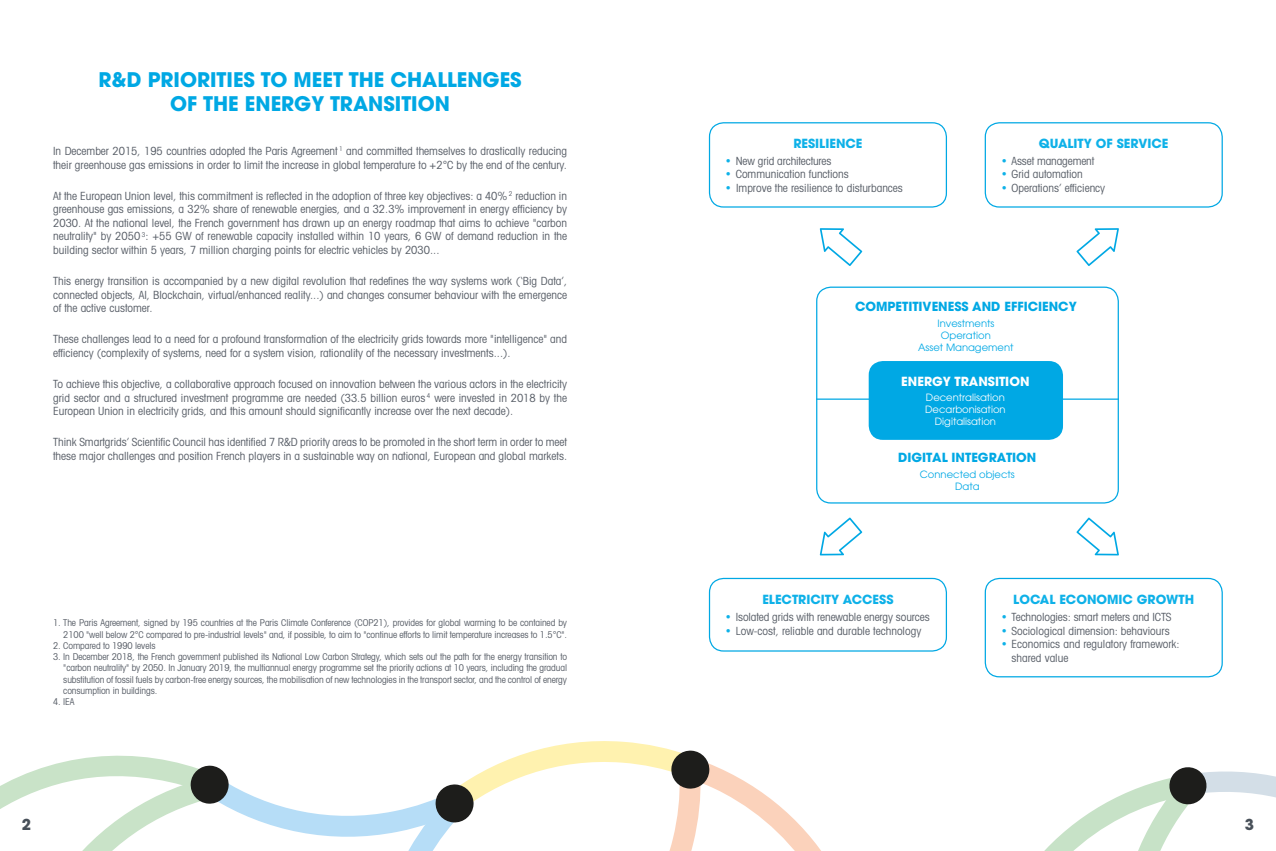
<style>
.page{position:relative;width:1276px;height:851px;background:#fff}
.page>*{position:absolute;margin:0;border:0;box-sizing:border-box;transform-origin:0 0}
.t1{font:700 20px/24px "Avant Garde";color:#00a8e4;text-align:center}
.t2{font:700 15px "Avant Garde";color:#485059}
.t3{font:700 12.5px "Avant Garde";color:#0eb1e8}
.t4{font:700 12.5px "Avant Garde";color:#00a8e4}
.t5{font:700 12.5px "Avant Garde";color:#fff}
.t6{font:condensed 11.25px/13.5px "Avant Garde";color:#575d66}
.t7{font:10px/12px "Avant Garde";color:#00a8e4;text-align:center}
.t8{font:10px/12px "Avant Garde";color:#fff;text-align:center}
.t9{font:condensed 9.38px/11.2px "Avant Garde";letter-spacing:-.01em;color:#575d66;text-align:right}
.s1{font-weight:700;font-stretch:normal;color:#0eb1e8}
</style>
<div class="page">
<div style="left:816px;top:286px;width:303px;height:217px;border:1px solid #00a8e4;border-radius:14px"></div>
<hr style="left:816px;top:398px;width:303px;height:1px;background:#00a8e4">
<div style="left:868px;top:361px;width:195px;height:79px;background:#00a8e4;border-radius:14px"></div>
<svg style="left:820px;top:517px;width:42px;height:38px"></svg>
<svg style="left:820px;top:228px;width:42px;height:38px"></svg>
<svg style="left:1076px;top:517px;width:43px;height:38px"></svg>
<svg style="left:1076px;top:228px;width:43px;height:38px"></svg>
<div style="left:709px;top:577px;width:238px;height:74px;border:1px solid #00a8e4;border-radius:14px"></div>
<div style="left:709px;top:122px;width:238px;height:85px;border:1px solid #00a8e4;border-radius:14px"></div>
<div style="left:984px;top:122px;width:238px;height:85px;border:1px solid #00a8e4;border-radius:14px"></div>
<div style="left:984px;top:577px;width:238px;height:100px;border:1px solid #00a8e4;border-radius:14px"></div>
<svg style="left:0;top:741px;width:821px;height:109px"></svg>
<svg style="left:1045px;top:767px;width:231px;height:83px"></svg>
<p class="t1" style="left:98px;top:67px;width:425px">R&amp;D PRIORITIES TO MEET THE CHALLENGES<br>OF THE ENERGY TRANSITION</p>
<p class="t6" style="left:53px;top:144px;width:515px">In December 2015, 195 countries adopted the Paris Agreement <sup>1</sup> and committed themselves to drastically reducing their greenhouse gas emissions in order to limit the increase in global temperature to +2°C by the end of the century.</p>
<p class="t6" style="left:53px;top:189px;width:515px;text-align:justify">At the European Union level, this commitment is reflected in the adoption of three key objectives: a 40% <sup>2</sup> reduction in greenhouse gas emissions, a 32% share of renewable energies, and a 32.3% improvement in energy efficiency by 2030. At the national level, the French government has drawn up an energy roadmap that aims to achieve "carbon neutrality" by 2050 <sup>3</sup>: +55 GW of renewable capacity installed within 10 years, 6 GW of demand reduction in the building sector within 5 years, 7 million charging points for electric vehicles by 2030...</p>
<p class="t6" style="left:53px;top:274px;width:515px;text-align:justify">This energy transition is accompanied by a new digital revolution that redefines the way systems work (‘Big Data’, connected objects, AI, Blockchain, virtual/enhanced reality...) and changes consumer behaviour with the emergence of the active customer.</p>
<p class="t6" style="left:53px;top:332px;width:515px">These challenges lead to a need for a profound transformation of the electricity grids towards more "intelligence" and efficiency (complexity of systems, need for a system vision, rationality of the necessary investments...).</p>
<p class="t6" style="left:53px;top:377px;width:515px;text-align:justify">To achieve this objective, a collaborative approach focused on innovation between the various actors in the electricity grid sector and a structured investment programme are needed (33.5 billion euros <sup>4</sup> were invested in 2018 by the European Union in electricity grids, and this amount should significantly increase over the next decade).</p>
<p class="t6" style="left:53px;top:435px;width:515px">Think Smartgrids’ Scientific Council has identified 7 R&amp;D priority areas to be promoted in the short term in order to meet these major challenges and position French players in a sustainable way on national, European and global markets.</p>
<p class="t9" style="left:53px;top:617px;width:515px">1. The Paris Agreement, signed by 195 countries at the Paris Climate Conference (COP21), provides for global warming to be contained by<br>2100 "well below 2°C compared to pre-industrial levels" and, if possible, to aim to "continue efforts to limit temperature increases to 1.5°C".</p>
<p class="t9" style="left:53px;top:639px;width:104px">2. Compared to 1990 levels</p>
<p class="t9" style="left:63px;top:650px;width:505px;text-align:justify;text-indent:-10px">3. In December 2018, the French government published its National Low Carbon Strategy, which sets out the path for the energy transition to "carbon neutrality" by 2050. In January 2019, the multiannual energy programme set the priority actions at 10 years, including the gradual substitution of fossil fuels by carbon-free energy sources, the mobilisation of new technologies in the transport sector, and the control of energy consumption in buildings.</p>
<p class="t9" style="left:53px;top:695px;width:23px">4. IEA</p>
<p class="t3" style="left:793px;top:135px;width:71px">RESILIENCE</p>
<p class="t6" style="left:724px;top:154px;width:109px"><span class="s1">•</span> New grid architectures</p>
<p class="t6" style="left:724px;top:167px;width:126px"><span class="s1">•</span> Communication functions</p>
<p class="t6" style="left:724px;top:181px;width:180px"><span class="s1">•</span> Improve the resilience to disturbances</p>
<p class="t3" style="left:1039px;top:135px;width:131px">QUALITY OF SERVICE</p>
<p class="t6" style="left:1000px;top:154px;width:96px"><span class="s1">•</span> Asset management</p>
<p class="t6" style="left:1000px;top:167px;width:84px"><span class="s1">•</span> Grid automation</p>
<p class="t6" style="left:1000px;top:181px;width:107px"><span class="s1">•</span> Operations’ efficiency</p>
<p class="t4" style="left:855px;top:298px;width:223px">COMPETITIVENESS AND EFFICIENCY</p>
<p class="t7" style="left:918px;top:317px;width:97px">Investments<br>Operation<br>Asset Management</p>
<p class="t5" style="left:901px;top:373px;width:130px">ENERGY TRANSITION</p>
<p class="t8" style="left:925px;top:391px;width:82px">Decentralisation<br>Decarbonisation<br>Digitalisation</p>
<p class="t4" style="left:898px;top:449px;width:140px">DIGITAL INTEGRATION</p>
<p class="t7" style="left:920px;top:468px;width:96px">Connected objects</p>
<p class="t7" style="left:955px;top:480px;width:26px">Data</p>
<p class="t3" style="left:762px;top:591px;width:133px">ELECTRICITY ACCESS</p>
<p class="t6" style="left:724px;top:610px;width:207px"><span class="s1">•</span> Isolated grids with renewable energy sources</p>
<p class="t6" style="left:724px;top:623px;width:199px"><span class="s1">•</span> Low-cost, reliable and durable technology</p>
<p class="t3" style="left:1013px;top:591px;width:182px">LOCAL ECONOMIC GROWTH</p>
<p class="t6" style="left:1000px;top:610px;width:173px"><span class="s1">•</span> Technologies: smart meters and ICTS</p>
<p class="t6" style="left:1000px;top:623px;width:171px"><span class="s1">•</span> Sociological dimension: behaviours</p>
<p class="t6" style="left:1011px;top:637px;width:170px;text-indent:-11px"><span class="s1">•</span> Economics and regulatory framework: shared value</p>
<h2 class="t2" style="left:22px;top:814px;width:11px">2</h2>
<h2 class="t2" style="left:1244px;top:814px;width:11px">3</h2>
</div>
